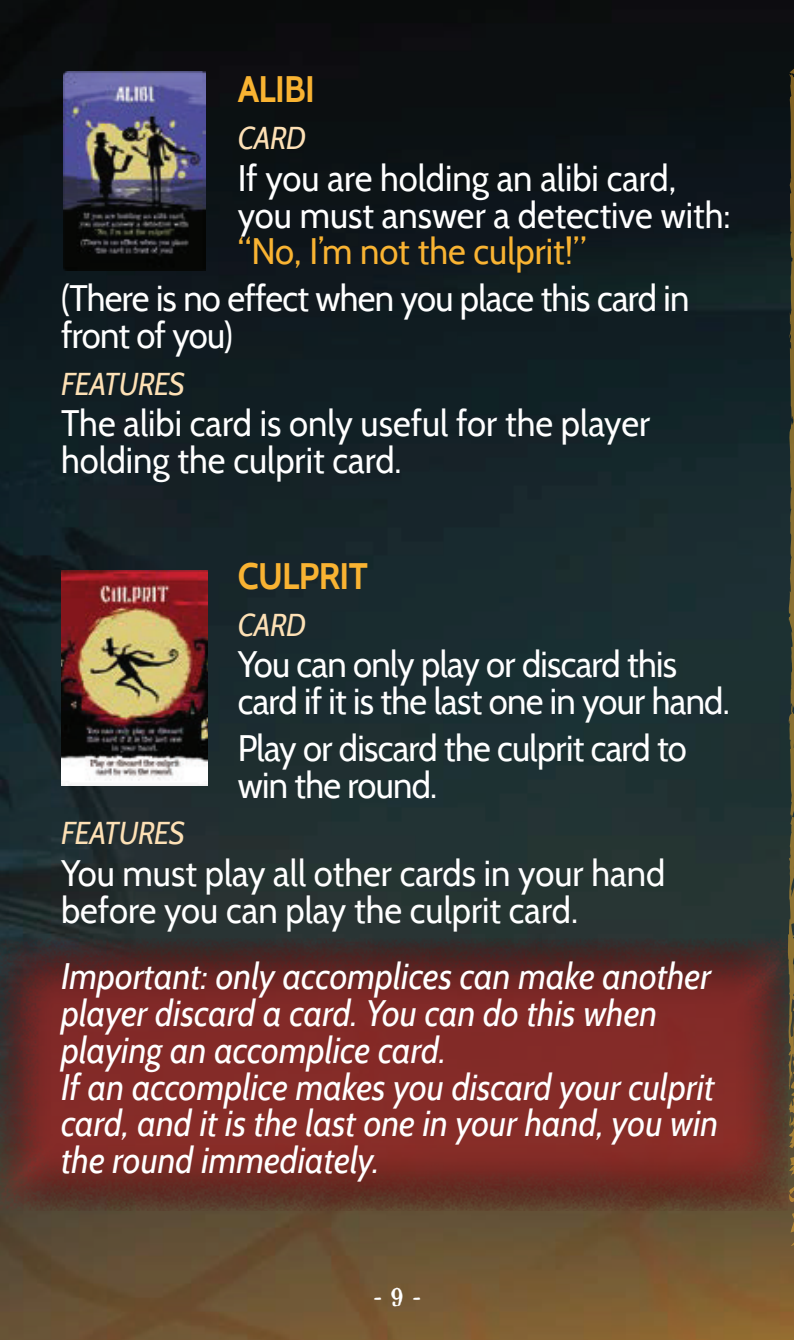
<style>
.page{position:relative;width:794px;height:1340px;background:#fff}
.page>*{position:absolute;margin:0;border:0;box-sizing:border-box;transform-origin:0 0}
.t1{font:36.75px/36.8px "Cabin";letter-spacing:-.01em;color:#fff;scale:.94 1}
.t2{font:italic 36.75px/36.8px "Cabin";color:#fff;scale:.94 1}
.t3{font:36.75px "Cabin";color:#f9b332;scale:.94 1}
.t4{font:700 36.75px "Cabin";letter-spacing:-.02em;color:#f9b332;scale:.94 1}
.t5{font:italic 31.5px "Cabin";letter-spacing:-.02em;color:#fde0b5;scale:.94 1}
.t6{font:24.5px "Old Newspaper Types";color:#fff}
</style>
<div class="page">
<img style="left:0;top:0;width:794px;height:1339px">
<svg style="left:790px;top:1238px;width:4px;height:7px"></svg>
<svg style="left:788px;top:1212px;width:6px;height:20px"></svg>
<svg style="left:783px;top:67px;width:11px;height:843px;background:#393c2b"></svg>
<div style="left:0;top:910px;width:794px;height:301px;background:#040503;opacity:.5"></div>
<img style="left:61px;top:570px;width:147px;height:215px">
<img style="left:63px;top:72px;width:143px;height:199px">
<p class="t4" style="left:238px;top:67px;width:84px">ALIBI</p>
<p class="t5" style="left:238px;top:119px;width:74px">CARD</p>
<p class="t1" style="left:238px;top:159px;width:526px">If you are holding an alibi card, you must answer a detective with:</p>
<p class="t3" style="left:238px;top:229px;width:372px">“No, I’m not the culprit!”</p>
<p class="t1" style="left:61px;top:279px;width:670px">(There is no effect when you place this card in front of you)</p>
<p class="t5" style="left:61px;top:364px;width:133px">FEATURES</p>
<p class="t1" style="left:61px;top:405px;width:628px">The alibi card is only useful for the player holding the culprit card.</p>
<p class="t4" style="left:238px;top:553px;width:140px">CULPRIT</p>
<p class="t5" style="left:238px;top:605px;width:74px">CARD</p>
<p class="t1" style="left:238px;top:645px;width:525px">You can only play or discard this card if it is the last one in your hand.</p>
<p class="t1" style="left:238px;top:729px;width:479px">Play or discard the culprit card to win the round.</p>
<p class="t5" style="left:61px;top:813px;width:133px">FEATURES</p>
<p class="t1" style="left:61px;top:854px;width:644px">You must play all other cards in your hand before you can play the culprit card.</p>
<p class="t2" style="left:61px;top:957px;width:700px">Important: only accomplices can make another player discard a card. You can do this when playing an accomplice card.<br>If an accomplice makes you discard your culprit card, and it is the last one in your hand, you win the round immediately.</p>
<p class="t6" style="left:373px;top:1280px;width:48px">- 9 -</p>
</div>
